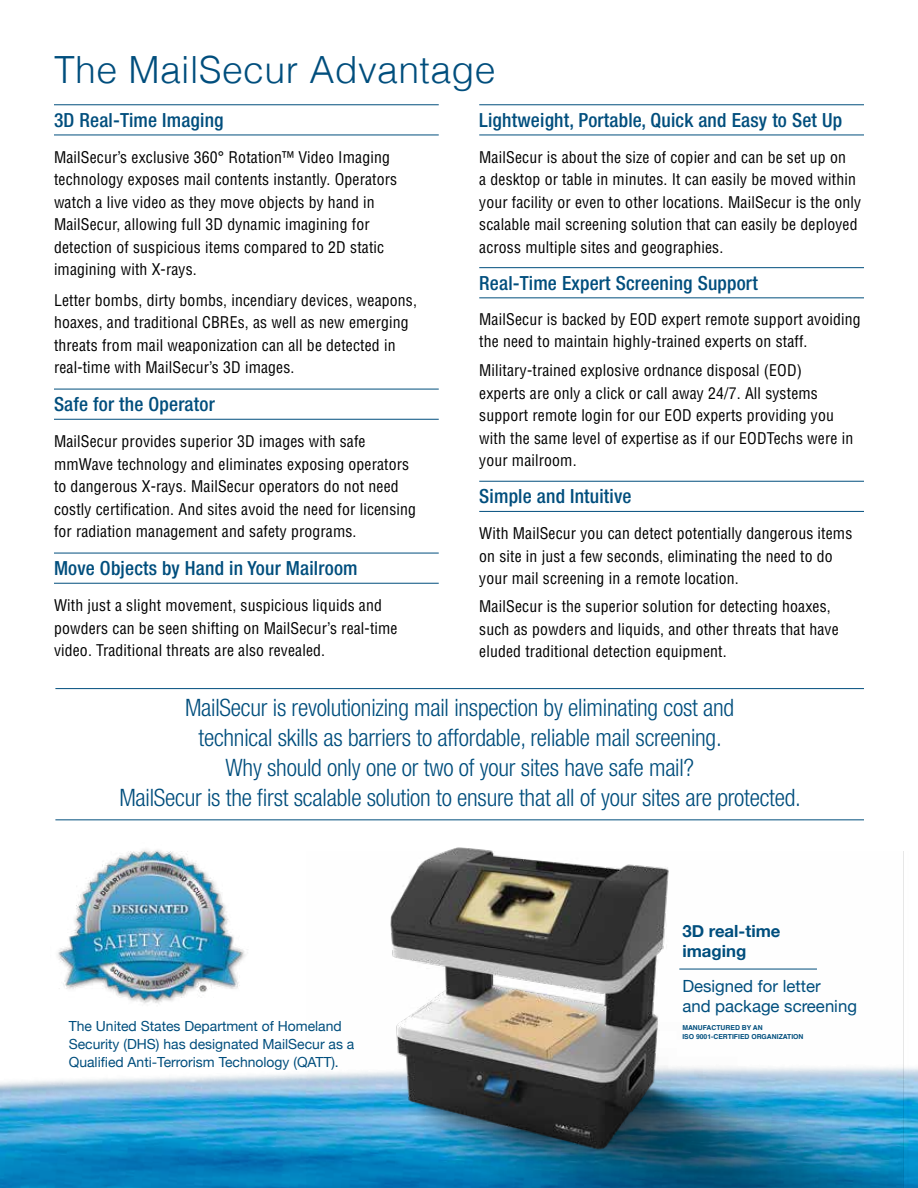
<style>
.page{position:relative;width:918px;height:1188px;background:#fff}
.page>*{position:absolute;margin:0;border:0;box-sizing:border-box;transform-origin:0 0}
.t1{font:300 37.5px "Helvetica";letter-spacing:.01em;color:#004e7d}
.t2{font:300 condensed 24px/30px "Helvetica Neue";letter-spacing:-.01em;color:#004e7d;text-align:center}
.t3{font:500 condensed 19.5px "Helvetica Neue";letter-spacing:.01em;color:#004e7d}
.t4{font:16.8px/19.5px "Helvetica Neue";color:#004e7d}
.t5{font:700 16.8px/20.1px "Helvetica Neue";color:#004e7d}
.t6{font:condensed 15.75px/22.5px "Helvetica";letter-spacing:.01em;color:#000}
.t7{font:13.95px/17.9px "Helvetica Neue";color:#004e7d}
.t8{font:700 6.75px/8.7px "Helvetica";color:#004e7d}
</style>
<div class="page">
<img style="left:0;top:582px;width:864px;height:606px">
<img style="left:307px;top:851px;width:611px;height:337px">
<img style="left:388px;top:847px;width:286px;height:304px">
<hr style="left:54px;top:104px;width:385px;height:1px;background:#004e7d">
<hr style="left:54px;top:135px;width:385px;height:1px;background:#004e7d">
<hr style="left:54px;top:389px;width:385px;height:1px;background:#004e7d">
<hr style="left:54px;top:419px;width:385px;height:1px;background:#004e7d">
<hr style="left:54px;top:553px;width:385px;height:1px;background:#004e7d">
<hr style="left:54px;top:583px;width:385px;height:1px;background:#004e7d">
<hr style="left:479px;top:104px;width:385px;height:1px;background:#004e7d">
<hr style="left:479px;top:135px;width:385px;height:1px;background:#004e7d">
<hr style="left:479px;top:267px;width:385px;height:1px;background:#004e7d">
<hr style="left:479px;top:297px;width:385px;height:1px;background:#004e7d">
<hr style="left:479px;top:481px;width:385px;height:1px;background:#004e7d">
<hr style="left:479px;top:511px;width:385px;height:1px;background:#004e7d">
<hr style="left:55px;top:688px;width:809px;height:1px;background:#004e7d">
<hr style="left:55px;top:819px;width:809px;height:1px;background:#004e7d">
<hr style="left:679px;top:969px;width:138px;height:1px;background:#004e7d">
<img style="left:51px;top:825px;width:200px;height:201px">
<h1 class="t1" style="left:54px;top:38px;width:443px">The MailSecur Advantage</h1>
<p class="t3" style="left:54px;top:108px;width:171px">3D Real-Time Imaging</p>
<p class="t6" style="left:54px;top:145px;width:345px">MailSecur’s exclusive 360° Rotation™ Video Imaging technology exposes mail contents instantly. Operators watch a live video as they move objects by hand in MailSecur, allowing full 3D dynamic imagining for detection of suspicious items compared to 2D static imagining with X-rays.</p>
<p class="t6" style="left:54px;top:288px;width:365px">Letter bombs, dirty bombs, incendiary devices, weapons, hoaxes, and traditional CBREs, as well as new emerging threats from mail weaponization can all be detected in real-time with MailSecur’s 3D images.</p>
<p class="t3" style="left:54px;top:393px;width:162px">Safe for the Operator</p>
<p class="t6" style="left:54px;top:430px;width:364px">MailSecur provides superior 3D images with safe mmWave technology and eliminates exposing operators to dangerous X-rays. MailSecur operators do not need costly certification. And sites avoid the need for licensing for radiation management and safety programs.</p>
<p class="t3" style="left:54px;top:556px;width:305px">Move Objects by Hand in Your Mailroom</p>
<p class="t6" style="left:54px;top:594px;width:345px">With just a slight movement, suspicious liquids and powders can be seen shifting on MailSecur’s real-time video. Traditional threats are also revealed.</p>
<p class="t3" style="left:479px;top:108px;width:364px">Lightweight, Portable, Quick and Easy to Set Up</p>
<p class="t6" style="left:479px;top:145px;width:383px">MailSecur is about the size of copier and can be set up on<br>a desktop or table in minutes. It can easily be moved within your facility or even to other locations. MailSecur is the only scalable mail screening solution that can easily be deployed across multiple sites and geographies.</p>
<p class="t3" style="left:479px;top:271px;width:280px">Real-Time Expert Screening Support</p>
<p class="t6" style="left:479px;top:307px;width:383px">MailSecur is backed by EOD expert remote support avoiding the need to maintain highly-trained experts on staff.</p>
<p class="t6" style="left:479px;top:359px;width:376px">Military-trained explosive ordnance disposal (EOD)<br>experts are only a click or call away 24/7. All systems support remote login for our EOD experts providing you with the same level of expertise as if our EODTechs were in your mailroom.</p>
<p class="t3" style="left:479px;top:485px;width:154px">Simple and Intuitive</p>
<p class="t6" style="left:479px;top:522px;width:375px">With MailSecur you can detect potentially dangerous items on site in just a few seconds, eliminating the need to do your mail screening in a remote location.</p>
<p class="t6" style="left:479px;top:595px;width:361px">MailSecur is the superior solution for detecting hoaxes, such as powders and liquids, and other threats that have eluded traditional detection equipment.</p>
<p class="t2" style="left:119px;top:692px;width:683px">MailSecur is revolutionizing mail inspection by eliminating cost and<br>technical skills as barriers to affordable, reliable mail screening.<br>Why should only one or two of your sites have safe mail?<br>MailSecur is the first scalable solution to ensure that all of your sites are protected.</p>
<p class="t5" style="left:682px;top:921px;width:100px">3D real-time imaging</p>
<p class="t7" style="left:69px;top:1018px;width:287px">The United States Department of Homeland<br>Security (DHS) has designated MailSecur as a<br>Qualified Anti-Terrorism Technology (QATT).</p>
<p class="t4" style="left:682px;top:978px;width:176px">Designed for letter<br>and package screening</p>
<p class="t8" style="left:682px;top:1023px;width:123px">MANUFACTURED BY AN<br>ISO 9001-CERTIFIED ORGANIZATION</p>
</div>
